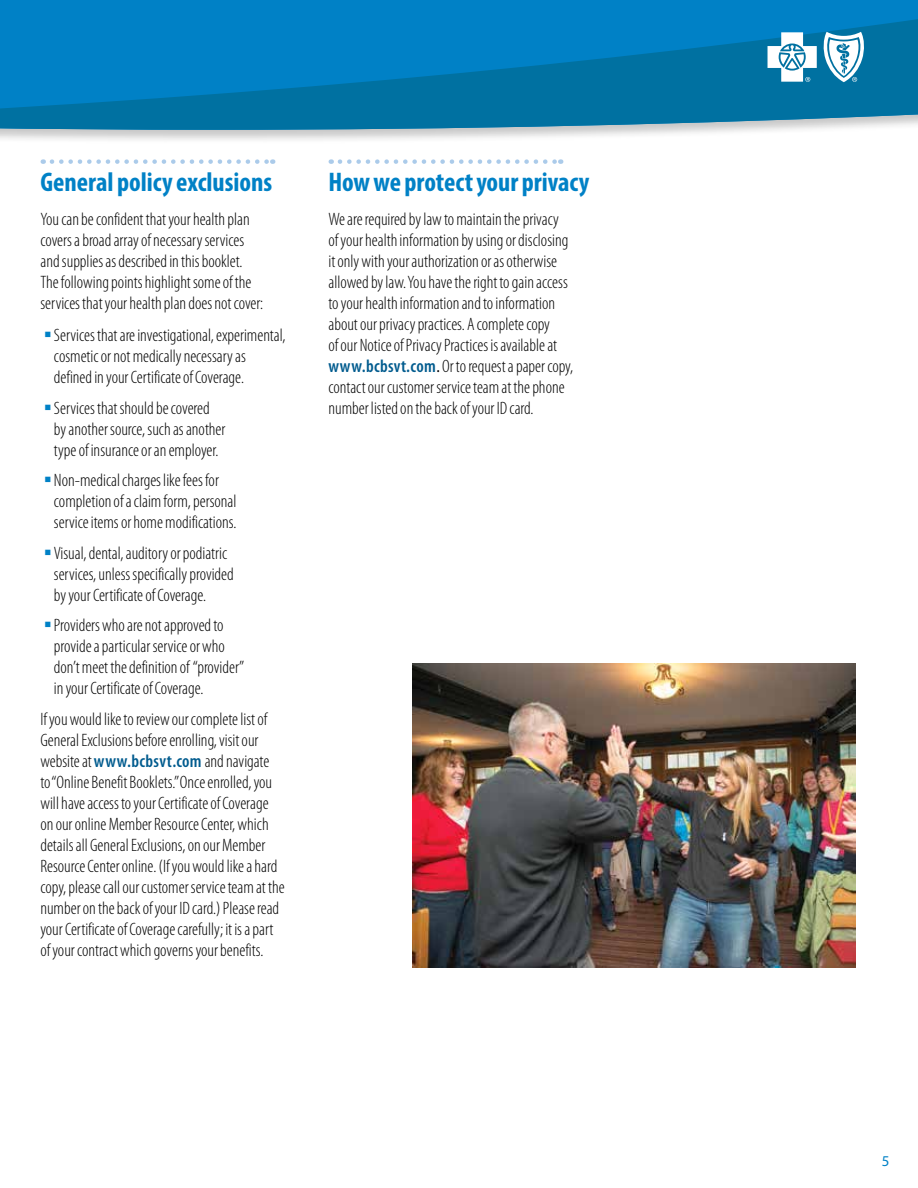
<style>
.page{position:relative;width:918px;height:1188px;background:#fff}
.page>*{position:absolute;margin:0;border:0;box-sizing:border-box;transform-origin:0 0}
.t1{font:700 condensed 27px "Myriad Pro";color:#0081c6}
.t2{font:300 condensed 18px/21px "Myriad Pro";color:#000}
.t3{font:15px "Myriad Pro";color:#0081c6}
.s1{font-weight:600;color:#005b8e}
.s2{font-weight:400}
</style>
<div class="page">
<svg style="left:52px;top:159px;width:221px;height:5px"></svg>
<svg style="left:340px;top:159px;width:221px;height:5px"></svg>
<img style="left:413px;top:663px;width:442px;height:305px">
<div style="left:0;top:0;width:918px;height:145px;background:#000;opacity:.22"></div>
<div style="left:0;top:0;width:918px;height:17px;background:#0081c6"></div>
<svg style="left:0;top:17px;width:918px;height:113px;background:#087cb5"></svg>
<svg style="left:823px;top:32px;width:42px;height:50px"></svg>
<svg style="left:768px;top:32px;width:49px;height:50px"></svg>
<h1 class="t1" style="left:40px;top:165px;width:233px">General policy exclusions</h1>
<p class="t2" style="left:40px;top:209px;width:224px">You can be confident that your health plan covers a broad array of necessary services and supplies as described in this booklet.<br>Thefollowing points highlight some of the services that your healthplan does not cover:</p>
<p class="t2" style="left:54px;top:325px;width:233px">Services that are investigational, experimental, cosmetic or not medically necessary as defined inyour Certificate of Coverage.</p>
<p class="t2" style="left:54px;top:398px;width:173px">Services that should be covered byanother source, such as another type of insurance oranemployer.</p>
<p class="t2" style="left:54px;top:470px;width:184px">Non-medical charges like fees for completion of a claim form, personal service items or homemodifications.</p>
<p class="t2" style="left:54px;top:543px;width:181px">Visual, dental, auditory or podiatric services, unlessspecifically provided by your Certificate of Coverage.</p>
<p class="t2" style="left:54px;top:615px;width:192px">Providers who are not approved to provide a particular service or who don’t meet the definition of “provider” in your Certificate of Coverage.</p>
<p class="t2" style="left:40px;top:709px;width:246px">If you would like to review our complete list of General Exclusions before enrolling, visit our website at <span class="s1">www.bcbsvt.com</span> and navigate<br>to “Online Benefit Booklets.” Once enrolled, you will have access to your Certificate of Coverage on our online Member Resource Center, which details all General Exclusions, on our Member Resource Center online. (Ifyou would like a hard copy, please call our customer service team at the number on the back of your ID card.) Please read your Certificate of Coverage carefully; it is a part of your contract which governs your benefits.</p>
<h1 class="t1" style="left:328px;top:165px;width:263px">How we protect your privacy</h1>
<p class="t2" style="left:328px;top:209px;width:246px">We are required by law to maintain the privacy<br>of your health information by using or disclosing it only with your authorization or as otherwise allowed by law. You have the right to gain access to your health information and to information about our privacypractices. A complete copy<br>of our Notice of Privacy Practices is available at <span class="s1">www.bcbsvt.com</span><span class="s2">.</span> Or to request a paper copy, contact our customer service team at the phone number listed on the back of your ID card.</p>
<p class="t3" style="left:882px;top:1152px;width:9px">5</p>
</div>
